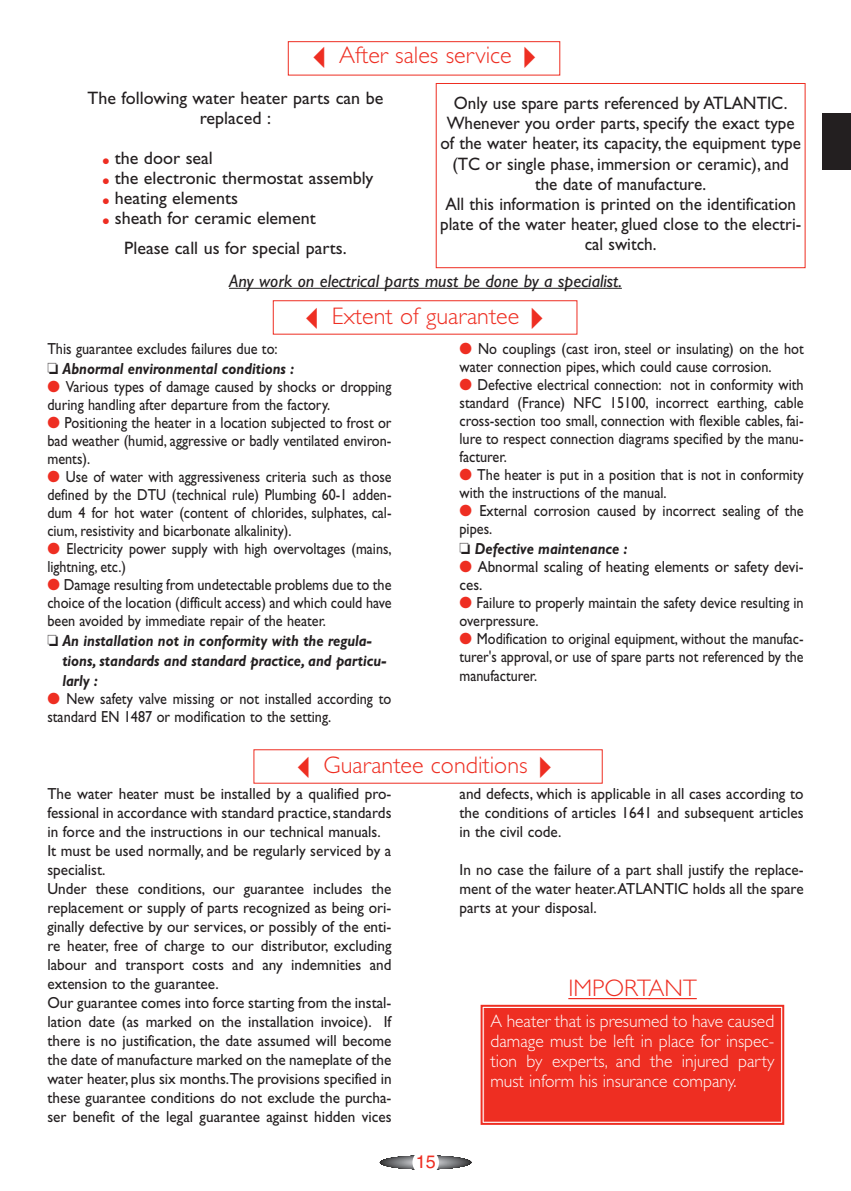
<style>
.page{position:relative;width:851px;height:1191px;background:#fff}
.page>*{position:absolute;margin:0;border:0;box-sizing:border-box;transform-origin:0 0}
.t1{font:300 24px "Gill Sans";color:#ee2e22}
.t2{font:18px/20.2px "Gill Sans";color:#231f20;text-align:center;scale:.95 1}
.t3{font:18px/20px "Gill Sans";color:#231f20;text-align:center}
.t4{font:300 18px/20px "Gill Sans";color:#fff;text-align:justify}
.t5{font:italic 18px "Gill Sans";color:#231f20}
.t6{font:18px "Helvetica";color:#ee2e22}
.t7{font:16px/19px "Gill Sans";color:#231f20;text-align:justify;scale:.95 1}
.t8{font:16px/18px "Gill Sans";color:#231f20;scale:.89 1}
.t9{font:16px/18px "Gill Sans";color:#231f20;text-align:justify;scale:.88 1}
.t10{font:italic 700 16px/20px "Gill Sans";color:#231f20;scale:.89 1}
.t11{font:16px/18px "Gill Sans";color:#231f20;scale:.94 1}
.s1{color:#ee2e22}
.s2{font-weight:700;font-style:italic}
</style>
<div class="page">
<svg style="left:380px;top:1155px;width:91px;height:14px"></svg>
<div style="left:412px;top:1149px;width:27px;height:26px;background:#fff;border-radius:50%"></div>
<div style="left:435px;top:83px;width:370px;height:185px;border:1px solid #ee2e22"></div>
<hr style="left:229px;top:288px;width:127px;height:1px;background:#231f20">
<hr style="left:357px;top:288px;width:50px;height:1px;background:#231f20">
<hr style="left:408px;top:288px;width:30px;height:1px;background:#231f20">
<hr style="left:438px;top:288px;width:94px;height:1px;background:#231f20">
<hr style="left:532px;top:288px;width:89px;height:1px;background:#231f20">
<div style="left:288px;top:41px;width:272px;height:34px;border:1px solid #ee2e22"></div>
<div style="left:273px;top:300px;width:304px;height:34px;border:1px solid #ee2e22"></div>
<div style="left:253px;top:749px;width:349px;height:34px;border:1px solid #ee2e22"></div>
<div style="left:484px;top:1008px;width:296px;height:113px;background:#ee2e22"></div>
<div style="left:480px;top:1004px;width:304px;height:120px;border:2px solid #ee2e22"></div>
<hr style="left:568px;top:998px;width:69px;height:1px;background:#ee2e22">
<hr style="left:648px;top:998px;width:48px;height:1px;background:#ee2e22">
<div style="left:822px;top:113px;width:28px;height:57px;background:#231f20"></div>
<h1 class="t1" style="left:305px;top:46px;width:242px">✓After sales service✔</h1>
<p class="t3" style="left:87px;top:90px;width:297px">The following water heater parts can be replaced :</p>
<p class="t3" style="left:103px;top:150px;width:111px"><span class="s1">●</span> the door seal</p>
<p class="t3" style="left:103px;top:170px;width:272px"><span class="s1">●</span> the electronic thermostat assembly</p>
<p class="t3" style="left:103px;top:190px;width:136px"><span class="s1">●</span> heating elements</p>
<p class="t3" style="left:124px;top:205px;width:224px;line-height:30px;text-align:left;text-indent:-21px"><span class="s1">●</span> sheath for ceramic element<br>Please call us for special parts.</p>
<p class="t2" style="left:440px;top:94px;width:381px">Only use spare parts referenced by ATLANTIC.<br>Whenever you order parts, specify the exact type of the water heater, its capacity, the equipment type (TC or single phase, immersion or ceramic), and the date of manufacture.<br>All this information is printed on the identification plate of the water heater, glued close to the electri&shy;cal switch.</p>
<p class="t5" style="left:229px;top:274px;width:394px">Any work on electrical parts must be done by a specialist.</p>
<h1 class="t1" style="left:297px;top:306px;width:257px">✓Extent of guarantee✔</h1>
<p class="t8" style="left:47px;top:340px;width:278px;line-height:20px">This guarantee excludes failures due to:<br>❏ <span class="s2">Abnormal environmental conditions :</span></p>
<p class="t8" style="left:47px;top:379px;width:388px"><span class="s1">●</span> Various types of damage caused by shocks or dropping during handling after departure from the factory.</p>
<p class="t8" style="left:47px;top:415px;width:388px;text-align:justify"><span class="s1">●</span> Positioning the heater in a location subjected to frost or bad weather (humid, aggressive or badly ventilated environ&shy;ments).</p>
<p class="t9" style="left:47px;top:469px;width:392px"><span class="s1">●</span> Use of water with aggressiveness criteria such as those defined by the DTU (technical rule) Plumbing 60-1 adden&shy;dum 4 for hot water (content of chlorides, sulphates, cal&shy;cium, resistivity and bicarbonate alkalinity).</p>
<p class="t9" style="left:47px;top:541px;width:392px"><span class="s1">●</span> Electricity power supply with high overvoltages (mains, lightning, etc.)</p>
<p class="t8" style="left:47px;top:577px;width:388px;text-align:justify"><span class="s1">●</span> Damage resulting from undetectable problems due to the choice of the location (difficult access) and which could have been avoided by immediate repair of the heater.</p>
<p class="t10" style="left:62px;top:632px;width:365px;text-indent:-15px">❏ An installation not in conformity with the regula&shy;tions, standards and standard practice, and particu&shy;larly :</p>
<p class="t8" style="left:47px;top:691px;width:388px"><span class="s1">●</span> New safety valve missing or not installed according to standard EN 1487 or modification to the setting.</p>
<p class="t8" style="left:459px;top:341px;width:388px"><span class="s1">●</span> No couplings (cast iron, steel or insulating) on the hot water connection pipes, which could cause corrosion.</p>
<p class="t8" style="left:459px;top:377px;width:388px;text-align:justify"><span class="s1">●</span> Defective electrical connection: not in conformity with standard (France) NFC 15100, incorrect earthing, cable cross-section too small, connection with flexible cables, fai&shy;lure to respect connection diagrams specified by the manu&shy;facturer.</p>
<p class="t8" style="left:459px;top:467px;width:388px"><span class="s1">●</span> The heater is put in a position that is not in conformity with the instructions of the manual.</p>
<p class="t8" style="left:459px;top:503px;width:388px"><span class="s1">●</span> External corrosion caused by incorrect sealing of the pipes.</p>
<p class="t10" style="left:459px;top:540px;width:190px">❏ Defective maintenance :</p>
<p class="t11" style="left:459px;top:559px;width:367px"><span class="s1">●</span> Abnormal scaling of heating elements or safety devi&shy;ces.</p>
<p class="t8" style="left:459px;top:595px;width:388px"><span class="s1">●</span> Failure to properly maintain the safety device resulting in overpressure.</p>
<p class="t9" style="left:459px;top:631px;width:392px"><span class="s1">●</span> Modification to original equipment, without the manufac&shy;turer's approval, or use of spare parts not referenced by the manufacturer.</p>
<h1 class="t1" style="left:289px;top:756px;width:273px">✓Guarantee conditions✔</h1>
<p class="t7" style="left:47px;top:785px;width:364px;text-align:left">The water heater must be installed by a qualified pro&shy;fessional in accordance with standard practice, standards in force and the instructions in our technical manuals.<br>It must be used normally, and be regularly serviced by a specialist.<br>Under these conditions, our guarantee includes the replacement or supply of parts recognized as being ori&shy;ginally defective by our services, or possibly of the enti&shy;re heater, free of charge to our distributor, excluding labour and transport costs and any indemnities and extension to the guarantee.<br>Our guarantee comes into force starting from the instal&shy;lation date (as marked on the installation invoice). If there is no justification, the date assumed will become the date of manufacture marked on the nameplate of the water heater, plus six months.The provisions specified in these guarantee conditions do not exclude the purcha&shy;ser benefit of the legal guarantee against hidden vices</p>
<p class="t7" style="left:459px;top:785px;width:364px">and defects, which is applicable in all cases according to the conditions of articles 1641 and subsequent articles in the civil code.</p>
<p class="t7" style="left:459px;top:861px;width:364px">In no case the failure of a part shall justify the replace&shy;ment of the water heater.ATLANTIC holds all the spare parts at your disposal.</p>
<h1 class="t1" style="left:568px;top:979px;width:130px">IMPORTANT</h1>
<p class="t4" style="left:490px;top:1012px;width:285px">A heater that is presumed to have caused damage must be left in place for inspec&shy;tion by experts, and the injured party must inform his insurance company.</p>
<p class="t6" style="left:416px;top:1155px;width:22px">15</p>
</div>
